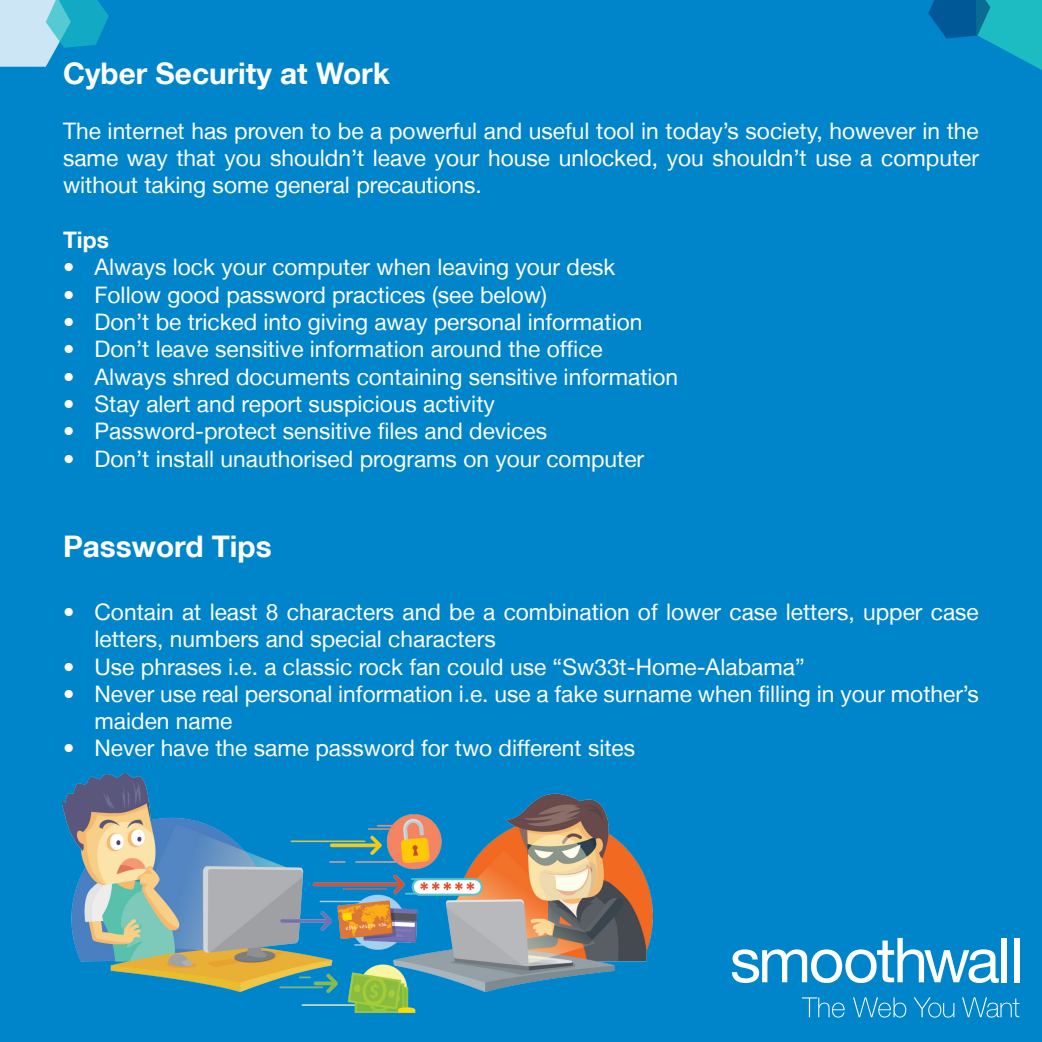
<style>
.page{position:relative;width:1042px;height:1042px;background:#0085cb}
.page>*{position:absolute;margin:0;border:0;box-sizing:border-box;transform-origin:0 0}
.t1{font:700 29.75px "Helvetica Neue LT";color:#fff}
.t2{font:22.75px/27.3px "Helvetica Neue LT";color:#fff}
.t3{font:700 22.75px "Helvetica Neue LT";color:#fff}
</style>
<div class="page">
<svg style="left:732px;top:938px;width:267px;height:45px"></svg>
<div style="left:1001px;top:938px;width:6px;height:44px;background:#fff"></div>
<div style="left:1014px;top:938px;width:5px;height:44px;background:#fff"></div>
<svg style="left:802px;top:997px;width:43px;height:20px"></svg>
<svg style="left:853px;top:997px;width:53px;height:20px"></svg>
<svg style="left:913px;top:997px;width:41px;height:20px"></svg>
<svg style="left:962px;top:997px;width:57px;height:20px"></svg>
<img style="left:62px;top:773px;width:591px;height:239px">
<svg style="left:928px;top:0;width:114px;height:70px"></svg>
<svg style="left:0;top:0;width:109px;height:67px"></svg>
<p class="t1" style="left:63px;top:55px;width:328px">Cyber Security at Work</p>
<p class="t2" style="left:63px;top:117px;width:917px;text-align:justify">The internet has proven to be a powerful and useful tool in today’s society, however in the same way that you shouldn’t leave your house unlocked, you shouldn’t use a computer without taking some general precautions.</p>
<p class="t3" style="left:63px;top:226px;width:47px">Tips</p>
<p class="t2" style="left:63px;top:253px;width:554px">• Always lock your computer when leaving your desk</p>
<p class="t2" style="left:63px;top:281px;width:485px">• Follow good password practices (see below)</p>
<p class="t2" style="left:63px;top:308px;width:581px">• Don’t be tricked into giving away personal information</p>
<p class="t2" style="left:63px;top:335px;width:541px">• Don’t leave sensitive information around the office</p>
<p class="t2" style="left:63px;top:362px;width:617px">• Always shred documents containing sensitive information</p>
<p class="t2" style="left:63px;top:390px;width:433px">• Stay alert and report suspicious activity</p>
<p class="t2" style="left:63px;top:417px;width:485px">• Password-protect sensitive files and devices</p>
<p class="t2" style="left:63px;top:444px;width:583px">• Don’t install unauthorised programs on your computer</p>
<p class="t1" style="left:63px;top:528px;width:210px">Password Tips</p>
<p class="t2" style="left:94px;top:598px;width:886px;text-indent:-32px">• Contain at least 8 characters and be a combination of lower case letters, upper case letters, numbers and special characters</p>
<p class="t2" style="left:63px;top:652px;width:743px">• Use phrases i.e. a classic rock fan could use “Sw33t-Home-Alabama”</p>
<p class="t2" style="left:94px;top:680px;width:886px;text-indent:-32px">• Never use real personal information i.e. use a fake surname when filling in your mother’s maiden name</p>
<p class="t2" style="left:63px;top:734px;width:574px">• Never have the same password for two different sites</p>
</div>
